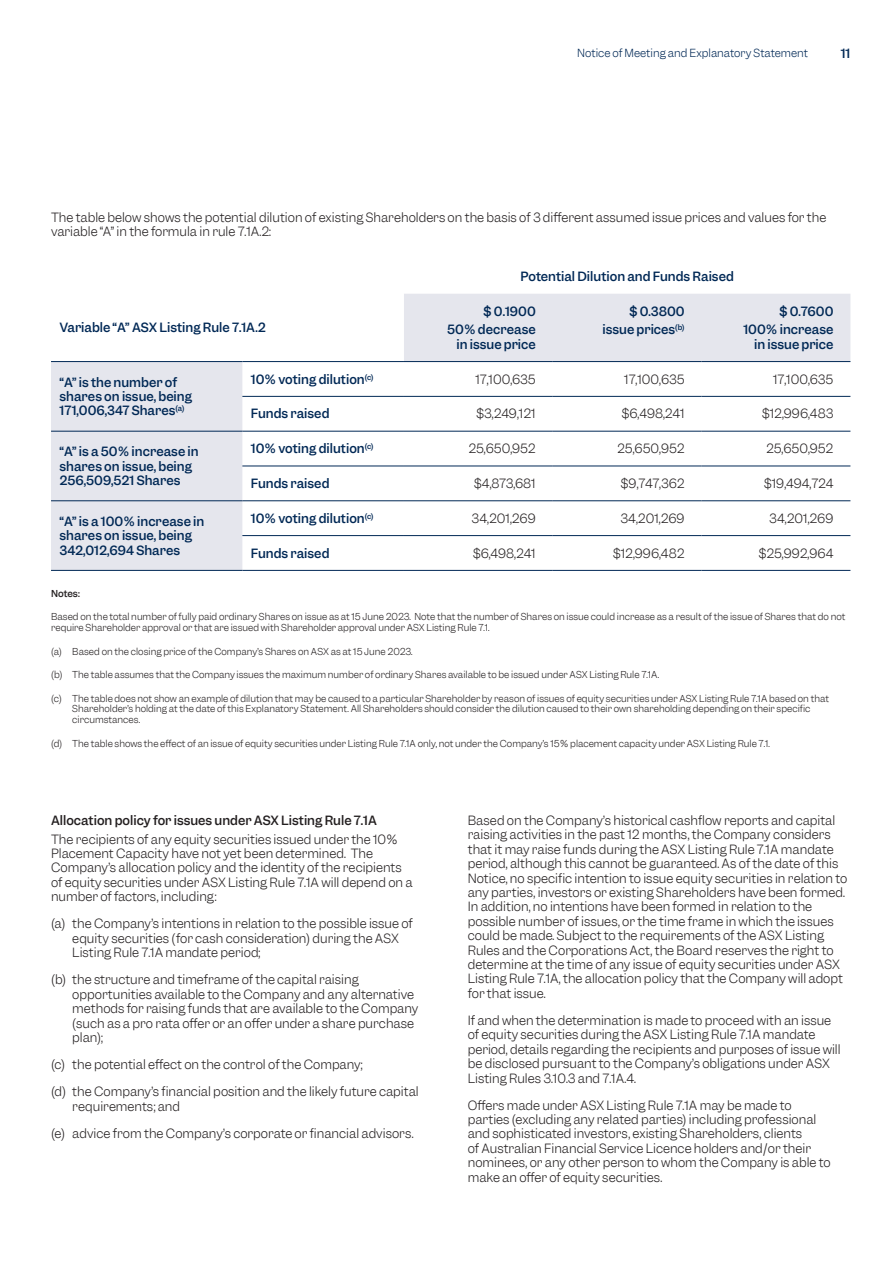
<style>
.page{position:relative;width:893px;height:1263px;background:#fff}
.page>*{position:absolute;margin:0;border:0;box-sizing:border-box;transform-origin:0 0}
.Body_Text{font:300 12px/14.4px "Garnett";color:#231f20}
.Bullets_Numbering{font:300 12px/14.4px "Garnett";color:#231f20}
.Body_Text-2{font:500 12px/14.4px "Garnett";color:#002855}
.Heading_4{font:500 12px "Garnett";color:#231f20}
.t1{font:300 10.5px "Garnett";color:#002855}
.Bullets_Numbering-2{font:300 9px/10.8px "Garnett";color:#231f20}
.Body_Text-3{font:500 9px "Garnett";color:#231f20}
</style>
<div class="page">
<svg style="left:51px;top:294px;width:799px;height:276px"></svg>
<hr style="left:51px;top:361px;width:191px;height:1px;background:#002855">
<hr style="left:242px;top:361px;width:162px;height:1px;background:#002855">
<hr style="left:404px;top:361px;width:149px;height:1px;background:#002855">
<hr style="left:553px;top:361px;width:149px;height:1px;background:#002855">
<hr style="left:702px;top:361px;width:148px;height:1px;background:#002855">
<hr style="left:242px;top:396px;width:162px;height:1px;background:#002855">
<hr style="left:404px;top:396px;width:149px;height:1px;background:#002855">
<hr style="left:553px;top:396px;width:149px;height:1px;background:#002855">
<hr style="left:702px;top:396px;width:148px;height:1px;background:#002855">
<hr style="left:51px;top:431px;width:191px;height:1px;background:#002855">
<hr style="left:242px;top:431px;width:162px;height:1px;background:#002855">
<hr style="left:404px;top:431px;width:149px;height:1px;background:#002855">
<hr style="left:553px;top:431px;width:149px;height:1px;background:#002855">
<hr style="left:702px;top:431px;width:148px;height:1px;background:#002855">
<hr style="left:242px;top:466px;width:162px;height:1px;background:#002855">
<hr style="left:404px;top:466px;width:149px;height:1px;background:#002855">
<hr style="left:553px;top:466px;width:149px;height:1px;background:#002855">
<hr style="left:702px;top:466px;width:148px;height:1px;background:#002855">
<hr style="left:51px;top:500px;width:191px;height:1px;background:#002855">
<hr style="left:51px;top:570px;width:191px;height:1px;background:#002855">
<hr style="left:242px;top:500px;width:162px;height:1px;background:#002855">
<hr style="left:404px;top:500px;width:149px;height:1px;background:#002855">
<hr style="left:553px;top:500px;width:149px;height:1px;background:#002855">
<hr style="left:702px;top:500px;width:148px;height:1px;background:#002855">
<hr style="left:242px;top:535px;width:162px;height:1px;background:#002855">
<hr style="left:404px;top:535px;width:149px;height:1px;background:#002855">
<hr style="left:553px;top:535px;width:149px;height:1px;background:#002855">
<hr style="left:702px;top:535px;width:148px;height:1px;background:#002855">
<hr style="left:242px;top:570px;width:162px;height:1px;background:#002855">
<hr style="left:404px;top:570px;width:149px;height:1px;background:#002855">
<hr style="left:553px;top:570px;width:149px;height:1px;background:#002855">
<hr style="left:702px;top:570px;width:148px;height:1px;background:#002855">
<p class="t1" style="left:577px;top:47px;width:232px">Notice of Meeting and Explanatory Statement</p>
<p class="Body_Text-2" style="left:841px;top:46px;width:11px">11</p>
<p class="Body_Text" style="left:51px;top:210px;width:777px">The table below shows the potential dilution of existing Shareholders on the basis of 3 different assumed issue prices and values for the variable “A” in the formula in rule 7.1A.2:</p>
<p class="Body_Text-2" style="left:60px;top:321px;width:208px">Variable “A” ASX Listing Rule 7.1A.2</p>
<p class="Body_Text-2" style="left:520px;top:269px;width:215px">Potential Dilution and Funds Raised</p>
<p class="Body_Text-2" style="left:484px;top:304px;width:54px">$ 0.1900</p>
<p class="Body_Text-2" style="left:447px;top:323px;width:90px;text-align:right">50% decrease in issue price</p>
<p class="Body_Text-2" style="left:629px;top:304px;width:57px">$ 0.3800</p>
<p class="Body_Text-2" style="left:603px;top:323px;width:84px">issue prices<sup>(b)</sup></p>
<p class="Body_Text-2" style="left:779px;top:304px;width:55px">$ 0.7600</p>
<p class="Body_Text-2" style="left:743px;top:323px;width:92px;text-align:right">100% increase in issue price</p>
<p class="Body_Text-2" style="left:60px;top:375px;width:134px">“A” is the number of shares on issue, being<br>171,006,347 Shares<sup>(a)</sup></p>
<p class="Body_Text-2" style="left:251px;top:372px;width:124px">10% voting dilution<sup>(c)</sup></p>
<p class="Body_Text" style="left:475px;top:372px;width:62px">17,100,635</p>
<p class="Body_Text" style="left:624px;top:372px;width:62px">17,100,635</p>
<p class="Body_Text" style="left:773px;top:372px;width:62px">17,100,635</p>
<p class="Body_Text-2" style="left:251px;top:407px;width:80px">Funds raised</p>
<p class="Body_Text" style="left:477px;top:407px;width:61px">$3,249,121</p>
<p class="Body_Text" style="left:622px;top:407px;width:64px">$6,498,241</p>
<p class="Body_Text" style="left:762px;top:407px;width:73px">$12,996,483</p>
<p class="Body_Text-2" style="left:60px;top:445px;width:141px">“A” is a 50% increase in shares on issue, being<br>256,509,521 Shares</p>
<p class="Body_Text-2" style="left:251px;top:442px;width:124px">10% voting dilution<sup>(c)</sup></p>
<p class="Body_Text" style="left:468px;top:442px;width:69px">25,650,952</p>
<p class="Body_Text" style="left:617px;top:442px;width:69px">25,650,952</p>
<p class="Body_Text" style="left:766px;top:442px;width:69px">25,650,952</p>
<p class="Body_Text-2" style="left:251px;top:476px;width:80px">Funds raised</p>
<p class="Body_Text" style="left:474px;top:476px;width:63px">$4,873,681</p>
<p class="Body_Text" style="left:621px;top:476px;width:65px">$9,747,362</p>
<p class="Body_Text" style="left:764px;top:476px;width:71px">$19,494,724</p>
<p class="Body_Text-2" style="left:60px;top:514px;width:146px">“A” is a 100% increase in shares on issue, being<br>342,012,694 Shares</p>
<p class="Body_Text-2" style="left:251px;top:511px;width:124px">10% voting dilution<sup>(c)</sup></p>
<p class="Body_Text" style="left:472px;top:511px;width:66px">34,201,269</p>
<p class="Body_Text" style="left:620px;top:511px;width:66px">34,201,269</p>
<p class="Body_Text" style="left:769px;top:511px;width:66px">34,201,269</p>
<p class="Body_Text-2" style="left:251px;top:546px;width:80px">Funds raised</p>
<p class="Body_Text" style="left:473px;top:546px;width:64px">$6,498,241</p>
<p class="Body_Text" style="left:613px;top:546px;width:73px">$12,996,482</p>
<p class="Body_Text" style="left:759px;top:546px;width:76px">$25,992,964</p>
<p class="Body_Text-3" style="left:51px;top:587px;width:30px">Notes:</p>
<p class="Bullets_Numbering-2" style="left:51px;top:611px;width:796px">Based on the total number of fully paid ordinary Shares on issue as at 15 June 2023. Note that the number of Shares on issue could increase as a result of the issue of Shares that do not require Shareholder approval or that are issued with Shareholder approval under ASX Listing Rule 7.1.</p>
<p class="Bullets_Numbering-2" style="left:51px;top:646px;width:363px">(a) Based on the closing price of the Company’s Shares on ASX as at 15 June 2023.</p>
<p class="Bullets_Numbering-2" style="left:51px;top:669px;width:610px">(b) The table assumes that the Company issues the maximum number of ordinary Shares available to be issued under ASX Listing Rule 7.1A.</p>
<p class="Bullets_Numbering-2" style="left:72px;top:693px;width:758px;text-indent:-21px">(c) The table does not show an example of dilution that may be caused to a particular Shareholder by reason of issues of equity securities under ASX Listing Rule 7.1A based on that<br>Shareholder’s holding at the date of this Explanatory Statement. All Shareholders should consider the dilution caused to their own shareholding depending on their specific circumstances.</p>
<p class="Bullets_Numbering-2" style="left:51px;top:738px;width:720px">(d) The table shows the effect of an issue of equity securities under Listing Rule 7.1A only, not under the Company’s 15% placement capacity under ASX Listing Rule 7.1.</p>
<p class="Heading_4" style="left:51px;top:812px;width:327px">Allocation policy for issues under ASX Listing Rule 7.1A</p>
<p class="Body_Text" style="left:51px;top:832px;width:363px">The recipients of any equity securities issued under the 10% Placement Capacity have not yet been determined. The Company’s allocation policy and the identity of the recipients of equity securities under ASX Listing Rule 7.1A will depend on a number of factors, including:</p>
<p class="Bullets_Numbering" style="left:72px;top:917px;width:342px;text-indent:-21px">(a) the Company’s intentions in relation to the possible issue of equity securities (for cash consideration) during the ASX<br>Listing Rule 7.1A mandate period;</p>
<p class="Bullets_Numbering" style="left:72px;top:973px;width:348px;text-indent:-21px">(b) the structure and timeframe of the capital raising opportunities available to the Company and any alternative methods for raising funds that are available to the Company (such as a pro rata offer or an offer under a share purchase plan);</p>
<p class="Bullets_Numbering" style="left:51px;top:1057px;width:313px">(c) the potential effect on the control of the Company;</p>
<p class="Bullets_Numbering" style="left:72px;top:1084px;width:348px;text-indent:-21px">(d) the Company’s financial position and the likely future capital requirements; and</p>
<p class="Bullets_Numbering" style="left:51px;top:1126px;width:364px">(e) advice from the Company’s corporate or financial advisors.</p>
<p class="Body_Text" style="left:468px;top:813px;width:381px">Based on the Company’s historical cashflow reports and capital raising activities in the past 12 months, the Company considers that it may raise funds during the ASX Listing Rule 7.1A mandate period, although this cannot be guaranteed. As of the date of this Notice, no specific intention to issue equity securities in relation to any parties, investors or existing Shareholders have been formed.<br>In addition, no intentions have been formed in relation to the possible number of issues, or the time frame in which the issues could be made. Subject to the requirements of the ASX Listing Rules and the Corporations Act, the Board reserves the right to determine at the time of any issue of equity securities under ASX Listing Rule 7.1A, the allocation policy that the Company will adopt for that issue.</p>
<p class="Body_Text" style="left:468px;top:1013px;width:374px">If and when the determination is made to proceed with an issue of equity securities during the ASX Listing Rule 7.1A mandate period, details regarding the recipients and purposes of issue will be disclosed pursuant to the Company’s obligations under ASX Listing Rules 3.10.3 and 7.1A.4.</p>
<p class="Body_Text" style="left:468px;top:1098px;width:364px">Offers made under ASX Listing Rule 7.1A may be made to parties (excluding any related parties) including professional and sophisticated investors, existing Shareholders, clients<br>of Australian Financial Service Licence holders and/or their nominees, or any other person to whom the Company is able to make an offer of equity securities.</p>
</div>
